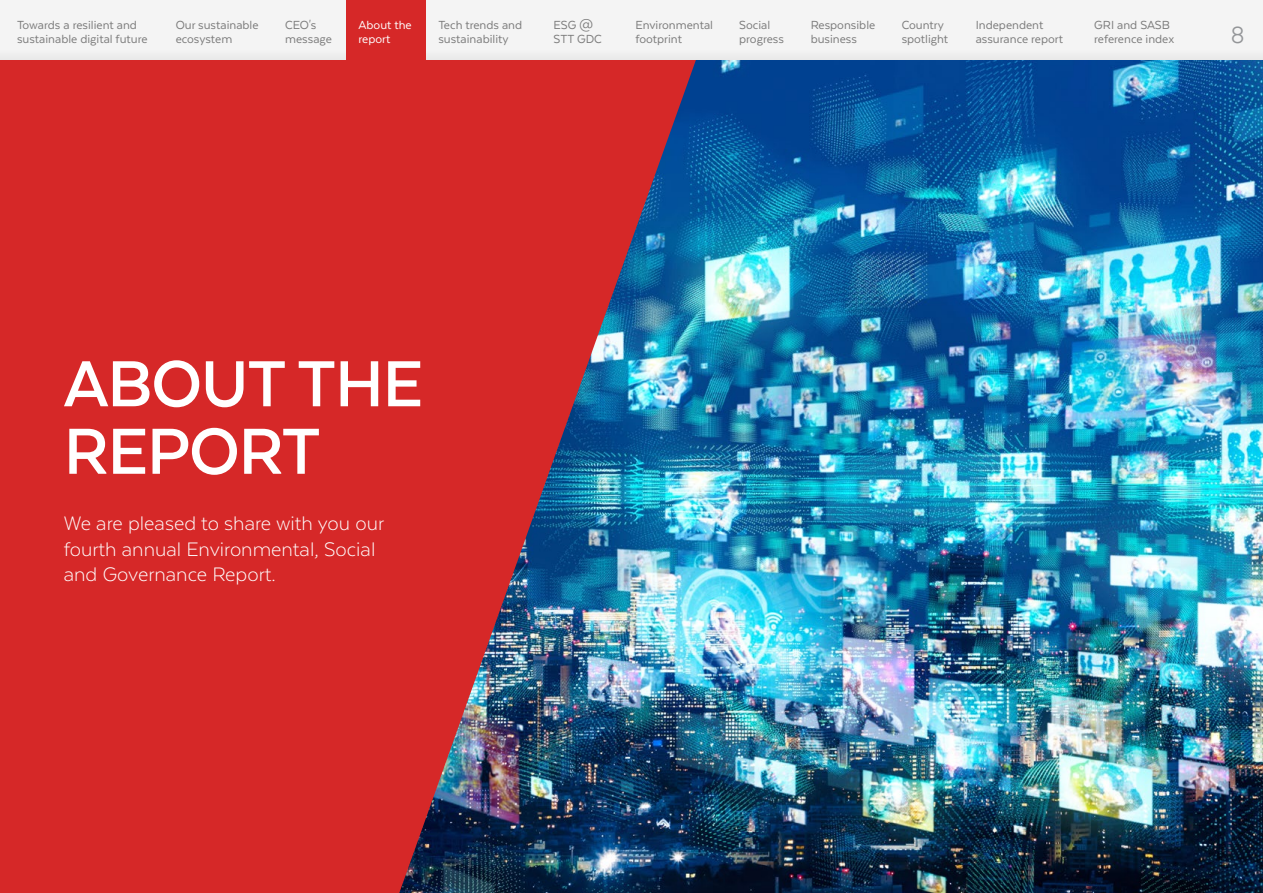
<style>
.page{position:relative;width:1263px;height:893px;background:#fff}
.page>*{position:absolute;margin:0;border:0;box-sizing:border-box;transform-origin:0 0}
.t1{font:700 75px/67.5px "Texta";letter-spacing:-.015em;color:#fff}
.t2{font:27px "Texta";color:#939598}
.t3{font:300 22.5px/25.5px "Texta";color:#fff}
.t4{font:13.5px/13.5px "Texta";color:#7b7b7b}
.t5{font:13.5px/13.5px "Texta";color:#fff}
</style>
<div class="page">
<div style="left:0;top:0;width:770px;height:893px;background:#d62828"></div>
<img style="left:399px;top:60px;width:864px;height:833px">
<div style="left:0;top:0;width:1263px;height:60px;background:#f4f4f4"></div>
<div style="left:346px;top:0;width:79px;height:60px;background:#d62828"></div>
<p class="t4" style="left:17px;top:18px;width:132px">Towards a resilient and sustainable digital future</p>
<p class="t4" style="left:176px;top:18px;width:84px">Our sustainable ecosystem</p>
<p class="t4" style="left:285px;top:18px;width:48px">CEO's message</p>
<p class="t4" style="left:438px;top:18px;width:85px">Tech trends and sustainability</p>
<p class="t4" style="left:554px;top:18px;width:50px">ESG @<br>STT GDC</p>
<p class="t4" style="left:635px;top:18px;width:79px">Environmental footprint</p>
<p class="t4" style="left:739px;top:18px;width:46px">Social progress</p>
<p class="t4" style="left:811px;top:18px;width:66px">Responsible business</p>
<p class="t4" style="left:902px;top:18px;width:48px">Country spotlight</p>
<p class="t4" style="left:976px;top:18px;width:89px">Independent assurance report</p>
<p class="t4" style="left:1094px;top:18px;width:81px">GRI and SASB reference index</p>
<p class="t5" style="left:359px;top:18px;width:55px">About the report</p>
<h2 class="t2" style="left:1231px;top:21px;width:15px">8</h2>
<h1 class="t1" style="left:64px;top:349px;width:361px">ABOUT THE<br>REPORT</h1>
<h3 class="t3" style="left:64px;top:510px;width:322px">We are pleased to share with you our fourth annual Environmental, Social and Governance Report.</h3>
</div>
